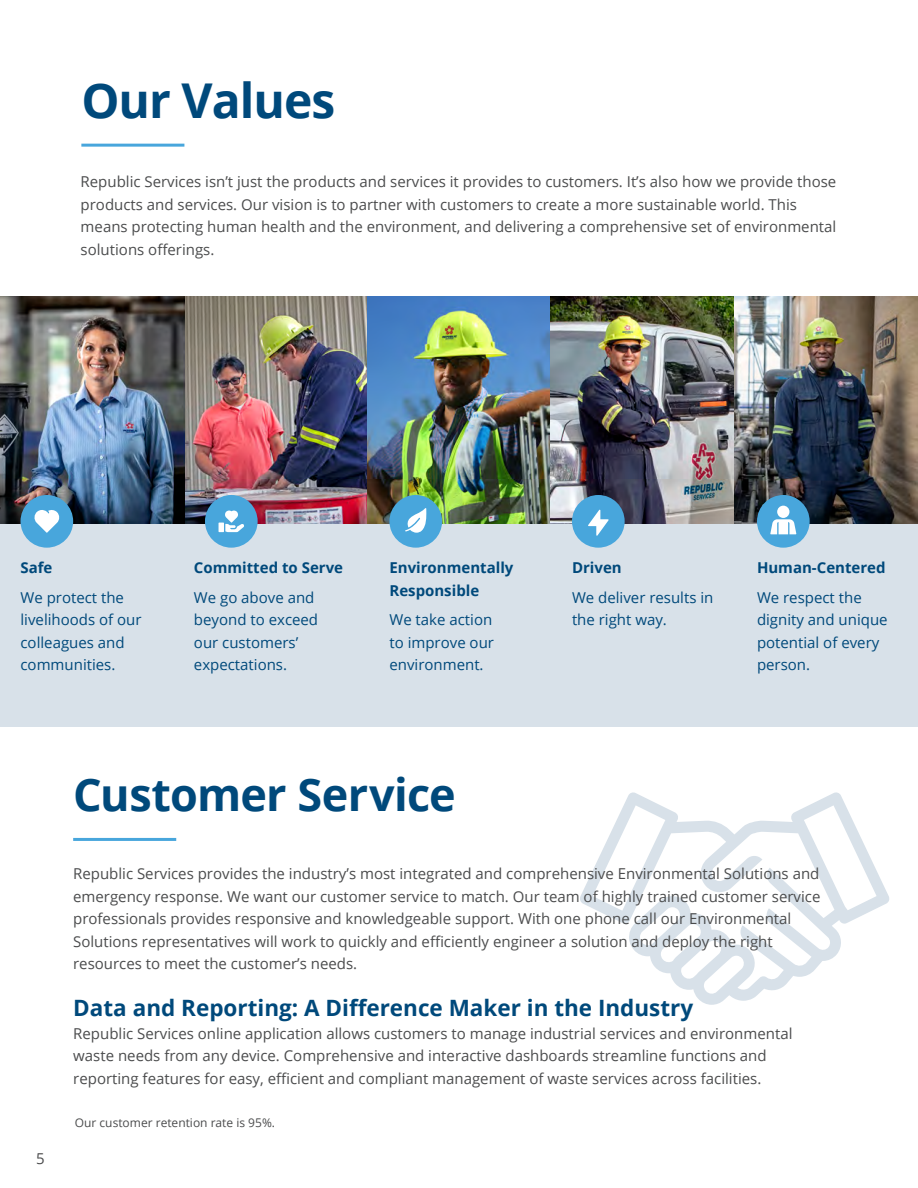
<style>
.page{position:relative;width:918px;height:1188px;background:#fff}
.page>*{position:absolute;margin:0;border:0;box-sizing:border-box;transform-origin:0 0}
.Pa1{font:700 48px "Open Sans";letter-spacing:-.02em;color:#00497b}
.t1{font:700 45px "Open Sans";letter-spacing:-.015em;color:#00497b}
.t2{font:700 22.5px "Open Sans";color:#00497b}
.t3{font:15px/22.5px "Open Sans";color:#4b4c4d}
.t4{font:15px/22.5px "Open Sans";color:#00497b}
.t5{font:700 15px/22.5px "Open Sans";color:#00497b}
.t6{font:12px "Open Sans";color:#4b4c4d}
</style>
<div class="page">
<svg style="left:580px;top:792px;width:309px;height:213px"></svg>
<div style="left:0;top:482px;width:918px;height:245px;background:#d8e1e9"></div>
<img style="left:0;top:296px;width:918px;height:228px">
<div style="left:205px;top:495px;width:53px;height:53px;background:#48a6dc;border-radius:50%"></div>
<div style="left:219px;top:523px;width:5px;height:9px;background:#fff"></div>
<svg style="left:225px;top:510px;width:19px;height:22px"></svg>
<div style="left:389px;top:495px;width:53px;height:53px;background:#48a6dc;border-radius:50%"></div>
<svg style="left:405px;top:508px;width:22px;height:25px"></svg>
<div style="left:572px;top:495px;width:53px;height:53px;background:#48a6dc;border-radius:50%"></div>
<svg style="left:588px;top:510px;width:21px;height:26px"></svg>
<hr style="left:81px;top:144px;width:103px;height:3px;background:#48a6dc">
<div style="left:21px;top:495px;width:52px;height:53px;background:#48a6dc;border-radius:50%"></div>
<svg style="left:34px;top:510px;width:26px;height:23px"></svg>
<hr style="left:73px;top:838px;width:103px;height:3px;background:#48a6dc">
<div style="left:757px;top:495px;width:53px;height:53px;background:#48a6dc;border-radius:50%"></div>
<div style="left:777px;top:506px;width:12px;height:12px;background:#fff;border-radius:50%"></div>
<svg style="left:770px;top:519px;width:26px;height:15px"></svg>
<p class="Pa1" style="left:81px;top:66px;width:255px">Our Values</p>
<p class="t3" style="left:81px;top:170px;width:757px">Republic Services isn’t just the products and services it provides to customers. It’s also how we provide those products and services. Our vision is to partner with customers to create a more sustainable world. This means protecting human health and the environment, and delivering a comprehensive set of environmental solutions offerings.</p>
<p class="t5" style="left:21px;top:556px;width:33px">Safe</p>
<p class="t4" style="left:21px;top:586px;width:123px">We protect the livelihoods of our colleagues and communities.</p>
<p class="t5" style="left:194px;top:556px;width:151px">Committed to Serve</p>
<p class="t4" style="left:194px;top:586px;width:126px">We go above and beyond to exceed our customers’ expectations.</p>
<p class="t5" style="left:389px;top:556px;width:126px">Environmentally<br>Responsible</p>
<p class="t4" style="left:389px;top:608px;width:106px;text-align:justify">We take action to improve our environment.</p>
<p class="t1" style="left:73px;top:763px;width:384px">Customer Service</p>
<p class="t5" style="left:572px;top:556px;width:51px">Driven</p>
<p class="t4" style="left:572px;top:586px;width:143px">We deliver results in the right way.</p>
<p class="t5" style="left:757px;top:556px;width:130px">Human-Centered</p>
<p class="t4" style="left:757px;top:586px;width:132px">We respect the dignity and unique potential of every person.</p>
<p class="t3" style="left:73px;top:862px;width:749px">Republic Services provides the industry’s most integrated and comprehensive Environmental Solutions and emergency response. We want our customer service to match. Our team of highly trained customer service professionals provides responsive and knowledgeable support. With one phone call our Environmental Solutions representatives will work to quickly and efficiently engineer a solution and deploy the right resources to meet the customer’s needs.</p>
<p class="t2" style="left:73px;top:992px;width:621px">Data and Reporting: A Difference Maker in the Industry</p>
<p class="t3" style="left:73px;top:1021px;width:721px">Republic Services online application allows customers to manage industrial services and environmental waste needs from any device. Comprehensive and interactive dashboards streamline functions and reporting features for easy, efficient and compliant management of waste services across facilities.</p>
<p class="t3" style="left:36px;top:1147px;width:10px">5</p>
<p class="t6" style="left:75px;top:1114px;width:202px">Our customer retention rate is 95%.</p>
</div>
